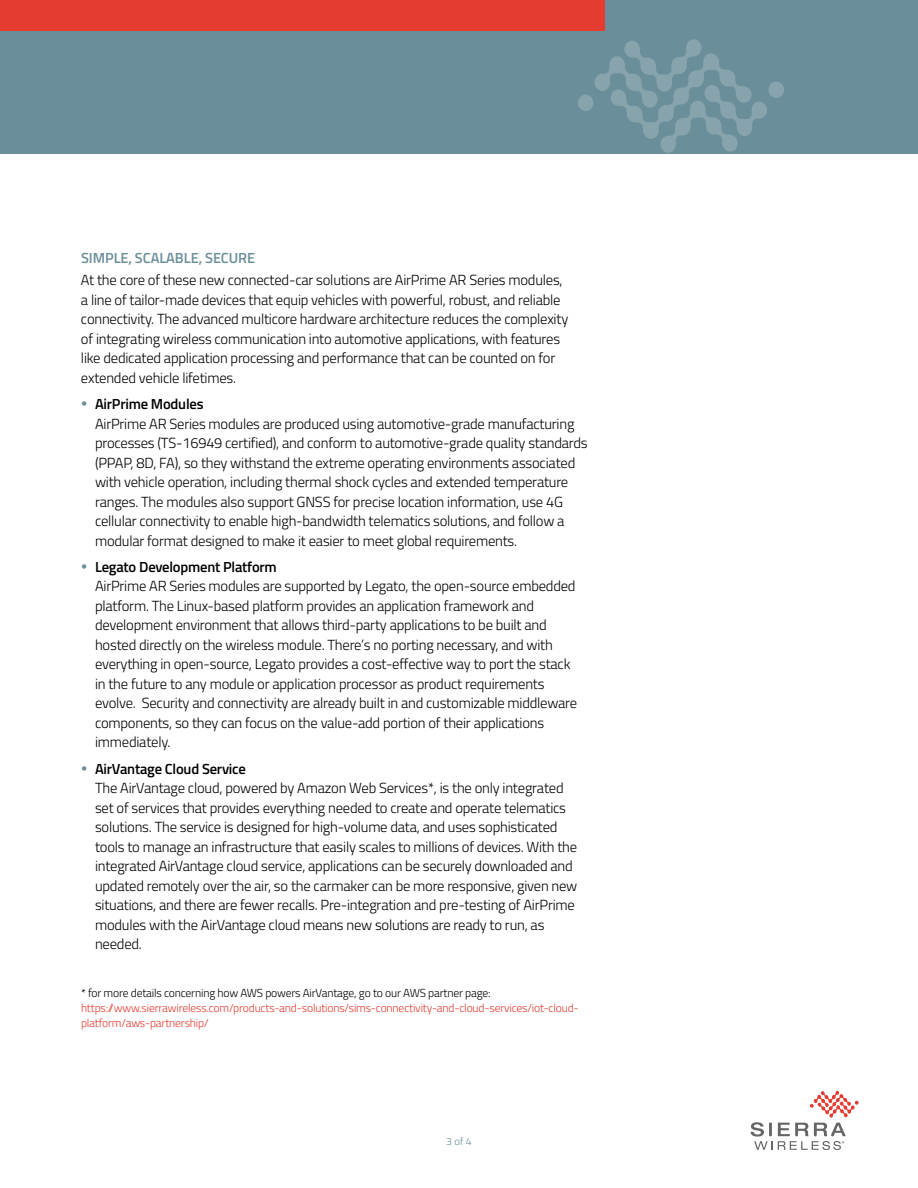
<style>
.page{position:relative;width:918px;height:1188px;background:#fff}
.page>*{position:absolute;margin:0;border:0;box-sizing:border-box;transform-origin:0 0}
.t1{font:300 14.7px/19.5px "Titillium Web";letter-spacing:-.015em;color:#000}
.t2{font:600 14.7px "Titillium Web";letter-spacing:-.005em;color:#6a8e9a}
.t3{font:300 11.7px/15px "Titillium Web";letter-spacing:-.015em;color:#e53b30}
.t4{font:300 11.7px "Titillium Web";letter-spacing:-.015em;color:#000}
.t5{font:300 10.5px "Titillium Web";color:#6a8e9a}
.s1{color:#6a8e9a}
.s2{font-weight:600}
</style>
<div class="page">
<div style="left:0;top:0;width:918px;height:153px;background:#6a8e9a"></div>
<div style="left:0;top:0;width:605px;height:30px;background:#e53b30"></div>
<svg style="left:578px;top:39px;width:206px;height:114px"></svg>
<svg style="left:751px;top:1091px;width:108px;height:59px"></svg>
<p class="t2" style="left:81px;top:247px;width:176px">SIMPLE, SCALABLE, SECURE</p>
<p class="t1" style="left:81px;top:270px;width:489px">At the core of these new connected-car solutions are AirPrime AR Series modules, a line of tailor-made devices that equip vehicles with powerful, robust, and reliable connectivity. The advanced multicore hardware architecture reduces the complexity of integrating wireless communication into automotive applications, with features like dedicated application processing and performance that can be counted on for extended vehicle lifetimes.</p>
<p class="t1" style="left:95px;top:394px;width:494px;text-indent:-14px"><span class="s1">•</span> <span class="s2">AirPrime Modules<br></span>AirPrime AR Series modules are produced using automotive-grade manufacturing processes (TS-16949 certified), and conform to automotive-grade quality standards (PPAP, 8D, FA), so they withstand the extreme operating environments associated with vehicle operation, including thermal shock cycles and extended temperature ranges. The modules also support GNSS for precise location information, use 4G cellular connectivity to enable high-bandwidth telematics solutions, and follow a modular format designed to make it easier to meet global requirements.</p>
<p class="t1" style="left:95px;top:556px;width:484px;text-indent:-14px"><span class="s1">•</span> <span class="s2">Legato Development Platform<br></span>AirPrime AR Series modules are supported by Legato, the open-source embedded platform. The Linux-based platform provides an application framework and development environment that allows third-party applications to be built and hosted directly on the wireless module. There’s no porting necessary, and with everything in open-source, Legato provides a cost-effective way to port the stack in the future to any module or application processor as product requirements evolve. Security and connectivity are already built in and customizable middleware components, so they can focus on the value-add portion of their applications immediately.</p>
<p class="t1" style="left:95px;top:758px;width:484px;text-indent:-14px"><span class="s1">•</span> <span class="s2">AirVantage Cloud Service<br></span>The AirVantage cloud, powered by Amazon Web Services*, is the only integrated set of services that provides everything needed to create and operate telematics solutions. The service is designed for high-volume data, and uses sophisticated tools to manage an infrastructure that easily scales to millions of devices. With the integrated AirVantage cloud service, applications can be securely downloaded and updated remotely over the air, so the carmaker can be more responsive, given new situations, and there are fewer recalls. Pre-integration and pre-testing of AirPrime modules with the AirVantage cloud means new solutions are ready to run, as needed.</p>
<p class="t4" style="left:81px;top:985px;width:411px">* for more details concerning how AWS powers AirVantage, go to our AWS partner page:</p>
<p class="t3" style="left:81px;top:1000px;width:499px">https://www.sierrawireless.com/products-and-solutions/sims-connectivity-and-cloud-services/iot-cloud&shy;platform/aws-partnership/</p>
<p class="t5" style="left:446px;top:1134px;width:27px">3 of 4</p>
</div>
